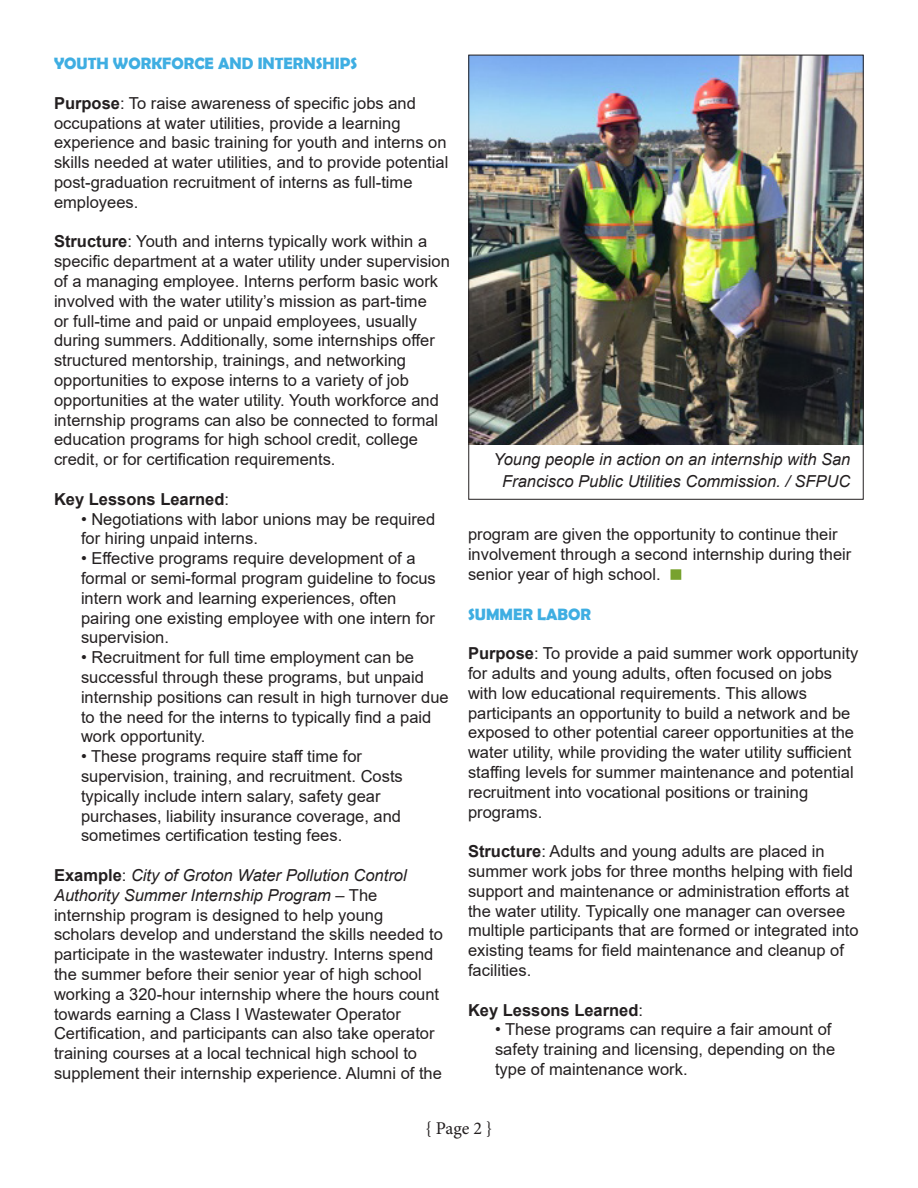
<style>
.page{position:relative;width:918px;height:1188px;background:#fff}
.page>*{position:absolute;margin:0;border:0;box-sizing:border-box;transform-origin:0 0}
.t1{font:18px "Minion Pro";color:#231f20}
.t2{font:16.5px/19.8px "Arial";color:#231f20}
.t3{font:italic 16.5px/22.5px "Arial";color:#231f20;text-align:center}
.t4{font:700 16.5px "Berlin Sans FB Demi";color:#3faee2}
.t5{font:700 16.5px "Arial";color:#231f20}
.s1{font-weight:700}
.s2{font-weight:400}
.s3{font-style:italic}
</style>
<div class="page">
<img style="left:470px;top:57px;width:392px;height:387px">
<div style="left:670px;top:569px;width:11px;height:11px;background:#78a22f"></div>
<p class="t4" style="left:54px;top:54px;width:305px">YOUTH WORKFORCE AND INTERNSHIPS</p>
<p class="t2" style="left:54px;top:93px;width:396px"><span class="s1">Purpose</span>: To raise awareness of specific jobs and occupations at water utilities, provide a learning experience and basic training for youth and interns on skills needed at water utilities, and to provide potential post-graduation recruitment of interns as full-time employees.</p>
<p class="t2" style="left:54px;top:232px;width:397px"><span class="s1">Structure</span>: Youth and interns typically work within a specific department at a water utility under supervision of a managing employee. Interns perform basic work involved with the water utility’s mission as part-time<br>or full-time and paid or unpaid employees, usually during summers. Additionally, some internships offer structured mentorship, trainings, and networking opportunities to expose interns to a variety of job opportunities at the water utility. Youth workforce and internship programs can also be connected to formal education programs for high school credit, college credit, or for certification requirements.</p>
<p class="t5" style="left:54px;top:487px;width:177px">Key Lessons Learned<span class="s2">:</span></p>
<p class="t2" style="left:81px;top:509px;width:356px">• Negotiations with labor unions may be required for hiring unpaid interns.</p>
<p class="t2" style="left:81px;top:548px;width:356px">• Effective programs require development of a formal or semi-formal program guideline to focus intern work and learning experiences, often pairing one existing employee with one intern for supervision.</p>
<p class="t2" style="left:81px;top:647px;width:369px">• Recruitment for full time employment can be successful through these programs, but unpaid internship positions can result in high turnover due to the need for the interns to typically find a paid work opportunity.</p>
<p class="t2" style="left:81px;top:746px;width:323px">• These programs require staff time for supervision, training, and recruitment. Costs typically include intern salary, safety gear purchases, liability insurance coverage, and sometimes certification testing fees.</p>
<p class="t2" style="left:54px;top:865px;width:390px"><span class="s1">Example</span>: <span class="s3">City of Groton Water Pollution Control Authority Summer Internship Program</span> – The internship program is designed to help young scholars develop and understand the skills needed to participate in the wastewater industry. Interns spend the summer before their senior year of high school working a 320-hour internship where the hours count towards earning a Class I Wastewater Operator Certification, and participants can also take operator training courses at a local technical high school to supplement their internship experience. Alumni of the</p>
<p class="t3" style="left:494px;top:448px;width:358px">Young people in action on an internship with San<br>Francisco Public Utilities Commission. / SFPUC</p>
<p class="t2" style="left:468px;top:525px;width:385px">program are given the opportunity to continue their involvement through a second internship during their senior year of high school.</p>
<p class="t4" style="left:468px;top:604px;width:124px">SUMMER LABOR</p>
<p class="t2" style="left:468px;top:643px;width:392px"><span class="s1">Purpose</span>: To provide a paid summer work opportunity for adults and young adults, often focused on jobs with low educational requirements. This allows participants an opportunity to build a network and be exposed to other potential career opportunities at the water utility, while providing the water utility sufficient staffing levels for summer maintenance and potential recruitment into vocational positions or training programs.</p>
<p class="t2" style="left:468px;top:841px;width:392px"><span class="s1">Structure</span>: Adults and young adults are placed in summer work jobs for three months helping with field support and maintenance or administration efforts at the water utility. Typically one manager can oversee multiple participants that are formed or integrated into existing teams for field maintenance and cleanup of facilities.</p>
<p class="t5" style="left:468px;top:998px;width:177px">Key Lessons Learned<span class="s2">:</span></p>
<p class="t2" style="left:495px;top:1020px;width:342px">• These programs can require a fair amount of safety training and licensing, depending on the type of maintenance work.</p>
<p class="t1" style="left:426px;top:1116px;width:68px">{ Page 2 }</p>
</div>
